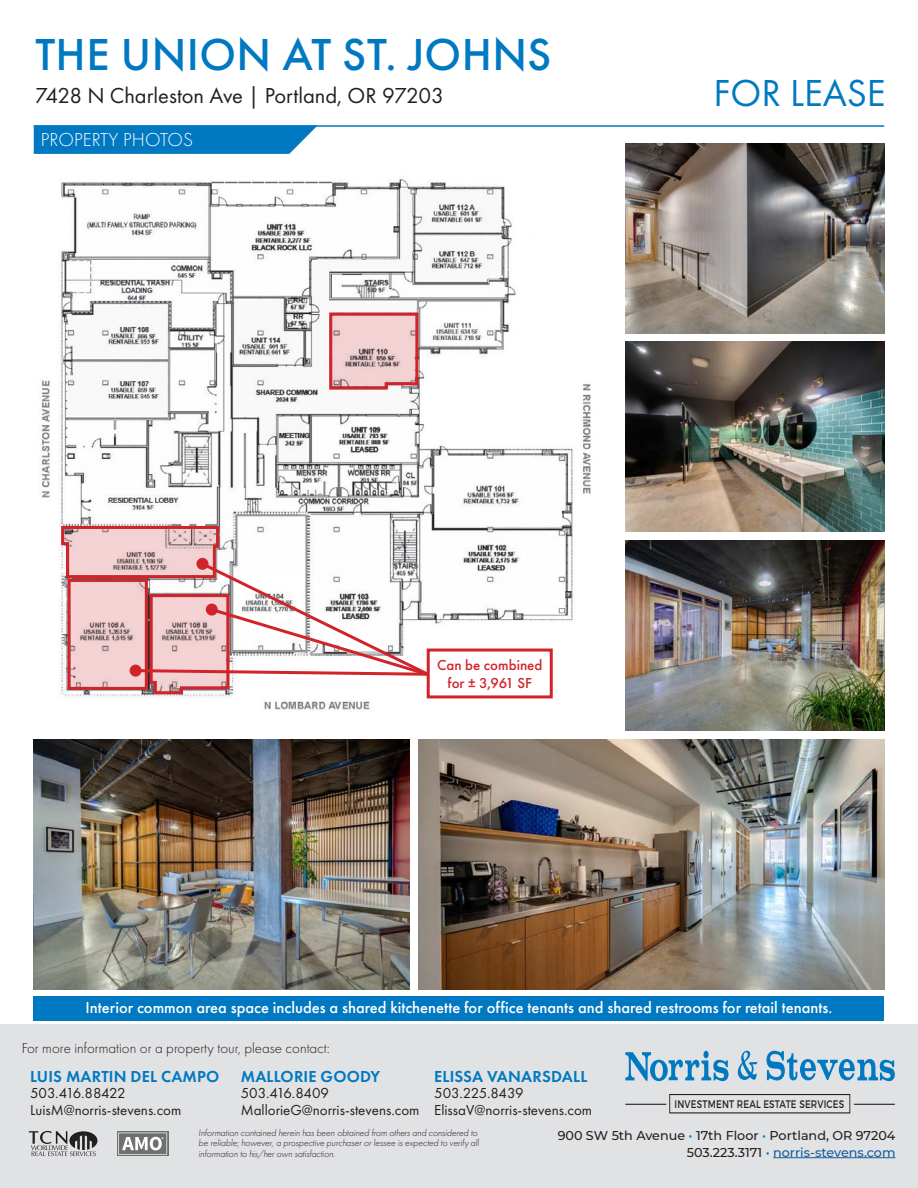
<style>
.page{position:relative;width:918px;height:1188px;background:#fff}
.page>*{position:absolute;margin:0;border:0;box-sizing:border-box;transform-origin:0 0}
.t1{font:500 46.5px "Futura PT";letter-spacing:.01em;color:#0079c2}
.t2{font:39px "Futura PT";color:#0079c2}
.t3{font:22.5px "Futura PT";color:#231f20}
.t4{font:300 19.5px "Futura PT";color:#fff}
.t5{font:500 16.5px "Futura PT";color:#fff}
.t6{font:600 16.5px "Futura PT";letter-spacing:.01em;color:#0079c2}
.t7{font:15px/16.5px "Futura PT";color:#231f20}
.t8{font:300 15px "Futura PT";color:#231f20}
.t9{font:500 15px/18px "Futura PT";color:#d1232a;text-align:center}
.t10{font:500 12.75px/16.5px "Montserrat";color:#231f20;text-align:right}
.t11{font:10.95px "Montserrat";letter-spacing:.02em;color:#231f20;scale:.8 1}
.t12{font:italic 300 9.75px/10.5px "Futura PT";letter-spacing:-.01em;color:#231f20}
.s1{color:#0079c2}
.s2{color:#175d9e}
</style>
<div class="page">
<hr style="left:34px;top:125px;width:850px;height:2px;background:#0079c2">
<svg style="left:34px;top:125px;width:284px;height:29px;background:#0d80c5"></svg>
<div style="left:0;top:1024px;width:918px;height:164px;background:#e1e2e4"></div>
<svg style="left:29px;top:1131px;width:68px;height:25px"></svg>
<svg style="left:117px;top:1131px;width:52px;height:25px"></svg>
<svg style="left:118px;top:1133px;width:49px;height:22px"></svg>
<hr style="left:773px;top:1157px;width:123px;height:1px;background:#175d9e">
<svg style="left:625px;top:1051px;width:104px;height:30px"></svg>
<svg style="left:767px;top:1051px;width:128px;height:30px"></svg>
<svg style="left:738px;top:1051px;width:20px;height:29px"></svg>
<div style="left:670px;top:1094px;width:180px;height:19px;border:1px solid #231f20"></div>
<hr style="left:625px;top:1104px;width:41px;height:1px;background:#231f20">
<hr style="left:854px;top:1104px;width:41px;height:1px;background:#231f20">
<img style="left:41px;top:179px;width:550px;height:531px">
<img style="left:34px;top:740px;width:375px;height:249px">
<img style="left:625px;top:144px;width:259px;height:190px">
<img style="left:625px;top:341px;width:259px;height:190px">
<img style="left:625px;top:540px;width:259px;height:190px">
<img style="left:418px;top:740px;width:466px;height:249px">
<svg style="left:328px;top:311px;width:92px;height:80px;background:#e1b2b4"></svg>
<div style="left:427px;top:649px;width:126px;height:49px;border:3px solid #d1232a"></div>
<svg style="left:60px;top:524px;width:372px;height:172px"></svg>
<div style="left:130px;top:665px;width:12px;height:12px;background:#d1232a;border-radius:50%"></div>
<div style="left:34px;top:996px;width:850px;height:25px;background:#0079c2"></div>
<h1 class="t1" style="left:35px;top:26px;width:518px">THE UNION AT ST. JOHNS</h1>
<h3 class="t3" style="left:35px;top:82px;width:410px">7428 N Charleston Ave | Portland, OR 97203</h3>
<h3 class="t4" style="left:41px;top:128px;width:154px">PROPERTY PHOTOS</h3>
<h2 class="t2" style="left:714px;top:70px;width:174px">FOR LEASE</h2>
<p class="t9" style="left:437px;top:656px;width:107px">Can be combined for ± 3,961 SF</p>
<p class="t5" style="left:86px;top:998px;width:748px">Interior common area space includes a shared kitchenette for office tenants and shared restrooms for retail tenants.</p>
<h3 class="t8" style="left:22px;top:1040px;width:310px">For more information or a property tour, please contact:</h3>
<h3 class="t6" style="left:241px;top:1066px;width:141px">MALLORIE GOODY</h3>
<h3 class="t7" style="left:241px;top:1085px;width:180px">503.416.8409<br>MallorieG@norris-stevens.com</h3>
<p class="t12" style="left:199px;top:1127px;width:282px">Information contained herein has been obtained from others and considered to be reliable; however, a prospective purchaser or lessee is expected to verify all information to his/her own satisfaction.</p>
<h3 class="t6" style="left:30px;top:1066px;width:191px">LUIS MARTIN DEL CAMPO</h3>
<h3 class="t7" style="left:30px;top:1085px;width:153px">503.416.88422<br>LuisM@norris-stevens.com</h3>
<h3 class="t6" style="left:434px;top:1066px;width:155px">ELISSA VANARSDALL</h3>
<h3 class="t7" style="left:434px;top:1085px;width:159px">503.225.8439<br>ElissaV@norris-stevens.com</h3>
<p class="t11" style="left:675px;top:1097px;width:214px">INVESTMENT REAL ESTATE SERVICES</p>
<h3 class="t10" style="left:558px;top:1127px;width:339px">900 SW 5th Avenue <span class="s1">•</span> 17th Floor <span class="s1">•</span> Portland, OR 97204<br>503.223.3171 <span class="s1">•</span> <span class="s2">norris-stevens.com</span></h3>
</div>
